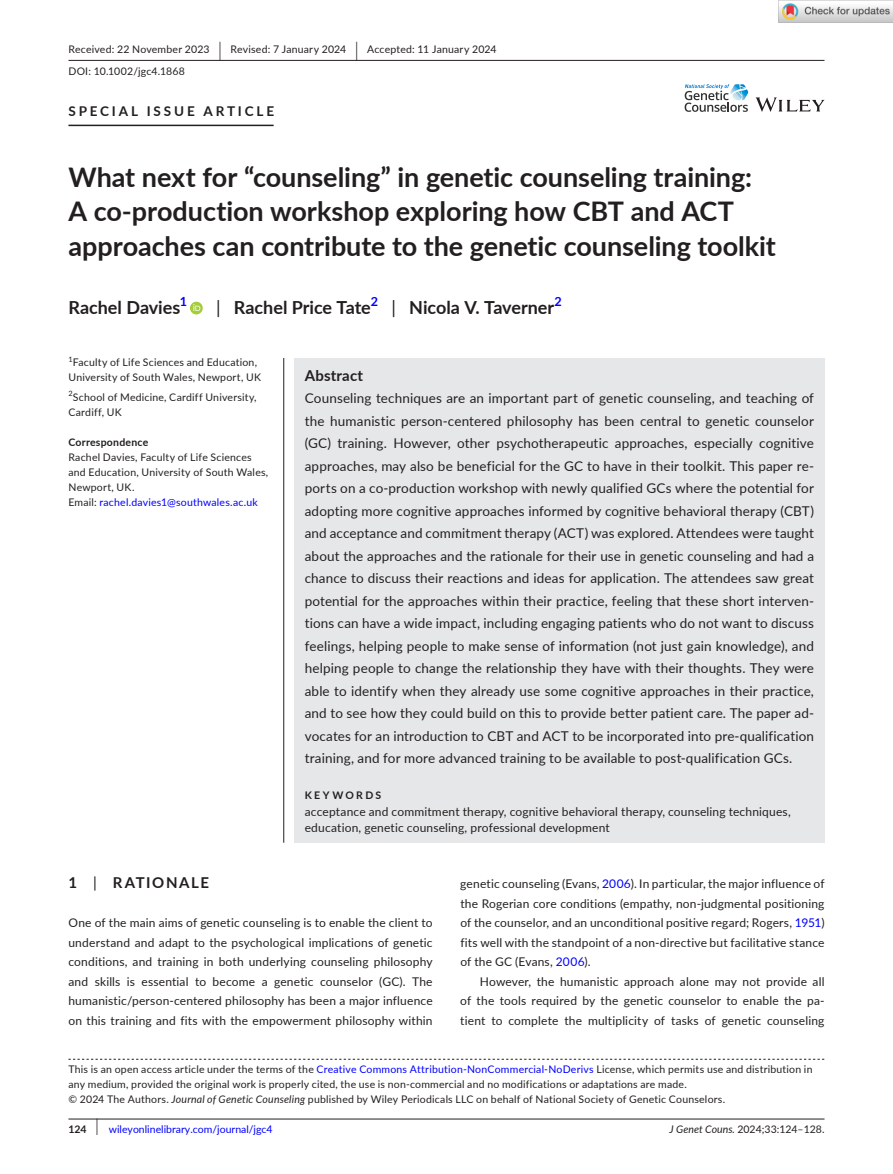
<style>
.page{position:relative;width:893px;height:1174px;background:#fff}
.page>*{position:absolute;margin:0;border:0;box-sizing:border-box;transform-origin:0 0}
.t1{font:700 27px/34.5px "Lato";letter-spacing:-.005em;color:#231f20}
.t2{font:700 18px "Lato";color:#231f20}
.t3{font:700 15px "Lato";letter-spacing:.11em;color:#231f20}
.t4{font:700 15px "Lato";letter-spacing:.015em;color:#231f20}
.t5{font:13.5px/22.5px "Lato";letter-spacing:.01em;color:#231f20;text-align:justify}
.t6{font:700 13.5px "Lato";letter-spacing:.21em;color:#231f20}
.t7{font:700 12.6px "Lato";color:#00f}
.t8{font:12px/19.5px "Lato";letter-spacing:.015em;color:#231f20;text-align:justify}
.t9{font:10.5px/15px "Lato";letter-spacing:.02em;color:#231f20}
.t10{font:10.5px "Lato";color:#00f}
.t11{font:10.5px "Lato";color:#231f20}
.t12{font:700 10.5px "Lato";letter-spacing:.02em;color:#231f20}
.t13{font:700 10.5px "Lato";letter-spacing:.22em;color:#231f20}
.t14{font:7.35px "Lato";color:#231f20}
.s1{font-size:19.65px}
.s2{font-weight:400}
.s3{color:#00f}
.s4{font-style:italic}
.s5{font-weight:700;color:#231f20}
.s6{font-size:17.4px;color:#231f20}
</style>
<div class="page">
<hr style="left:68px;top:1118px;width:756px;height:1px;background:#231f20">
<svg style="left:756px;top:97px;width:68px;height:15px"></svg>
<svg style="left:685px;top:84px;width:63px;height:28px"></svg>
<hr style="left:68px;top:60px;width:756px;height:1px;background:#231f20">
<hr style="left:68px;top:125px;width:206px;height:1px;background:#231f20">
<div style="left:190px;top:302px;width:13px;height:12px;background:#a5cd39;border-radius:50%"></div>
<svg style="left:193px;top:304px;width:7px;height:7px"></svg>
<svg style="left:68px;top:1058px;width:756px;height:1px"></svg>
<div style="left:294px;top:358px;width:530px;height:484px;background:#e6e7e9"></div>
<hr style="left:283px;top:358px;width:1px;height:484px;background:#231f20">
<img style="left:779px;top:0;width:114px;height:23px">
<p class="t9" style="left:68px;top:38px;width:430px;line-height:21.8px">Received: 22 November 2023 <span class="s1">|</span> Revised: 7 January 2024 <span class="s1">|</span> Accepted: 11 January 2024<br>DOI: 10.1002/jgc4.1868</p>
<p class="t6" style="left:68px;top:101px;width:207px">SPECIAL ISSUE ARTICLE</p>
<h1 class="t1" style="left:68px;top:159px;width:709px">What next for “counseling” in genetic counseling training:<br>A co-production workshop exploring how CBT and ACT approaches can contribute to the genetic counseling toolkit</h1>
<h2 class="t2" style="left:68px;top:295px;width:113px">Rachel Davies</h2>
<p class="t7" style="left:180px;top:292px;width:9px">1</p>
<h2 class="t2" style="left:216px;top:295px;width:156px"><span class="s2">|</span> Rachel Price Tate</h2>
<p class="t7" style="left:371px;top:292px;width:9px">2</p>
<h2 class="t2" style="left:392px;top:295px;width:164px"><span class="s2">|</span> Nicola V. Taverner</h2>
<p class="t7" style="left:554px;top:292px;width:9px">2</p>
<p class="t14" style="left:68px;top:354px;width:6px">1</p>
<p class="t9" style="left:68px;top:355px;width:194px;text-align:center">Faculty of Life Sciences and Education,<br>University of South Wales, Newport, UK</p>
<p class="t14" style="left:68px;top:388px;width:6px">2</p>
<p class="t9" style="left:68px;top:389px;width:190px;text-indent:4px">School of Medicine, Cardiff University,<br>Cardiff, UK</p>
<p class="t12" style="left:68px;top:434px;width:81px">Correspondence</p>
<p class="t9" style="left:68px;top:449px;width:201px">Rachel Davies, Faculty of Life Sciences and Education, University of South Wales, Newport, UK.<br>Email: <span class="s3">rachel.davies1@southwales.ac.uk</span></p>
<p class="t4" style="left:305px;top:364px;width:60px">Abstract</p>
<p class="t5" style="left:305px;top:386px;width:511px">Counseling techniques are an important part of genetic counseling, and teaching of the humanistic person-centered philosophy has been central to genetic counselor (GC) training. However, other psychotherapeutic approaches, especially cognitive approaches, may also be beneficial for the GC to have in their toolkit. This paper re&shy;ports on a co-production workshop with newly qualified GCs where the potential for adopting more cognitive approaches informed by cognitive behavioral therapy (CBT) and acceptance and commitment therapy (ACT) was explored. Attendees were taught about the approaches and the rationale for their use in genetic counseling and had a chance to discuss their reactions and ideas for application. The attendees saw great potential for the approaches within their practice, feeling that these short interven&shy;tions can have a wide impact, including engaging patients who do not want to discuss feelings, helping people to make sense of information (not just gain knowledge), and helping people to change the relationship they have with their thoughts. They were able to identify when they already use some cognitive approaches in their practice, and to see how they could build on this to provide better patient care. The paper ad&shy;vocates for an introduction to CBT and ACT to be incorporated into pre-qualification training, and for more advanced training to be available to post-qualification GCs.</p>
<p class="t13" style="left:305px;top:787px;width:78px">KEYWORDS</p>
<p class="t8" style="left:305px;top:802px;width:487px;line-height:16.5px">acceptance and commitment therapy, cognitive behavioral therapy, counseling techniques, education, genetic counseling, professional development</p>
<p class="t3" style="left:68px;top:872px;width:142px">1 <span class="s2">|</span> RATIONALE</p>
<p class="t8" style="left:68px;top:912px;width:366px">One of the main aims of genetic counseling is to enable the client to understand and adapt to the psychological implications of genetic conditions, and training in both underlying counseling philosophy and skills is essential to become a genetic counselor (GC). The humanistic/person-centered philosophy has been a major influence on this training and fits with the empowerment philosophy within</p>
<p class="t8" style="left:460px;top:873px;width:366px">genetic counseling (Evans, <span class="s3">2006</span>). In particular, the major influence of the Rogerian core conditions (empathy, non-judgmental positioning of the counselor, and an unconditional positive regard; Rogers, <span class="s3">1951</span>) fits well with the standpoint of a non-directive but facilitative stance of the GC (Evans, <span class="s3">2006</span>).</p>
<p class="t8" style="left:460px;top:971px;width:366px;text-indent:20px">However, the humanistic approach alone may not provide all of the tools required by the genetic counselor to enable the pa&shy;tient to complete the multiplicity of tasks of genetic counseling</p>
<p class="t9" style="left:68px;top:1061px;width:746px">This is an open access article under the terms of the <span class="s3">Creative Commons Attribution-NonCommercial-NoDerivs</span> License, which permits use and distribution in any medium, provided the original work is properly cited, the use is non-commercial and no modifications or adaptations are made.<br>© 2024 The Authors. <span class="s4">Journal of Genetic Counseling</span> published by Wiley Periodicals LLC on behalf of National Society of Genetic Counselors.</p>
<p class="t10" style="left:68px;top:1121px;width:206px"><span class="s5">124</span> <span class="s6">|</span> wileyonlinelibrary.com/journal/jgc4</p>
<p class="t11" style="left:670px;top:1121px;width:156px"><span class="s4">J Genet Couns.</span> 2024;33:124–128.</p>
</div>
